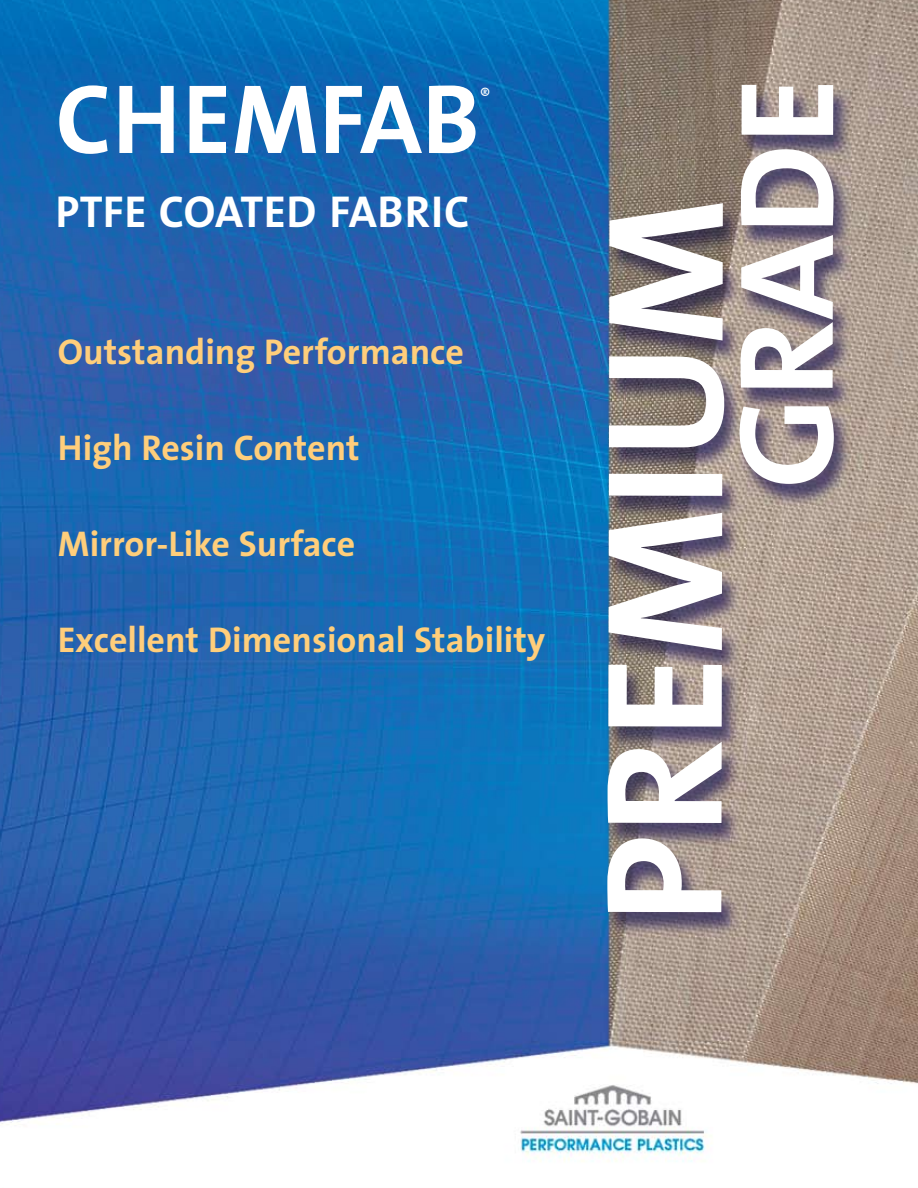
<style>
.page{position:relative;width:918px;height:1188px;background:#fff}
.page>*{position:absolute;margin:0;border:0;box-sizing:border-box;transform-origin:0 0}
.t1{font:700 99.3px "The Sans";color:#fff}
.t2{font:700 45px "The Sans";letter-spacing:.005em;color:#fff}
.t3{font:700 36px "The Sans";color:#ffce7b}
.t4{font:19.2px "The Sans";color:#fff}
</style>
<div class="page">
<img style="left:0;top:0;width:918px;height:1162px">
<img style="left:607px;top:203px;width:117px;height:709px">
<img style="left:739px;top:85px;width:95px;height:399px">
<h1 class="t1" style="left:56px;top:36px;width:426px">CHEMFAB</h1>
<p class="t4" style="left:480px;top:79px;width:12px">®</p>
<p class="t2" style="left:56px;top:174px;width:416px">PTFE COATED FABRIC</p>
<p class="t3" style="left:58px;top:322px;width:407px">Outstanding Performance</p>
<p class="t3" style="left:58px;top:418px;width:303px">High Resin Content</p>
<p class="t3" style="left:58px;top:514px;width:299px">Mirror-Like Surface</p>
<p class="t3" style="left:58px;top:610px;width:489px">Excellent Dimensional Stability</p>
</div>
